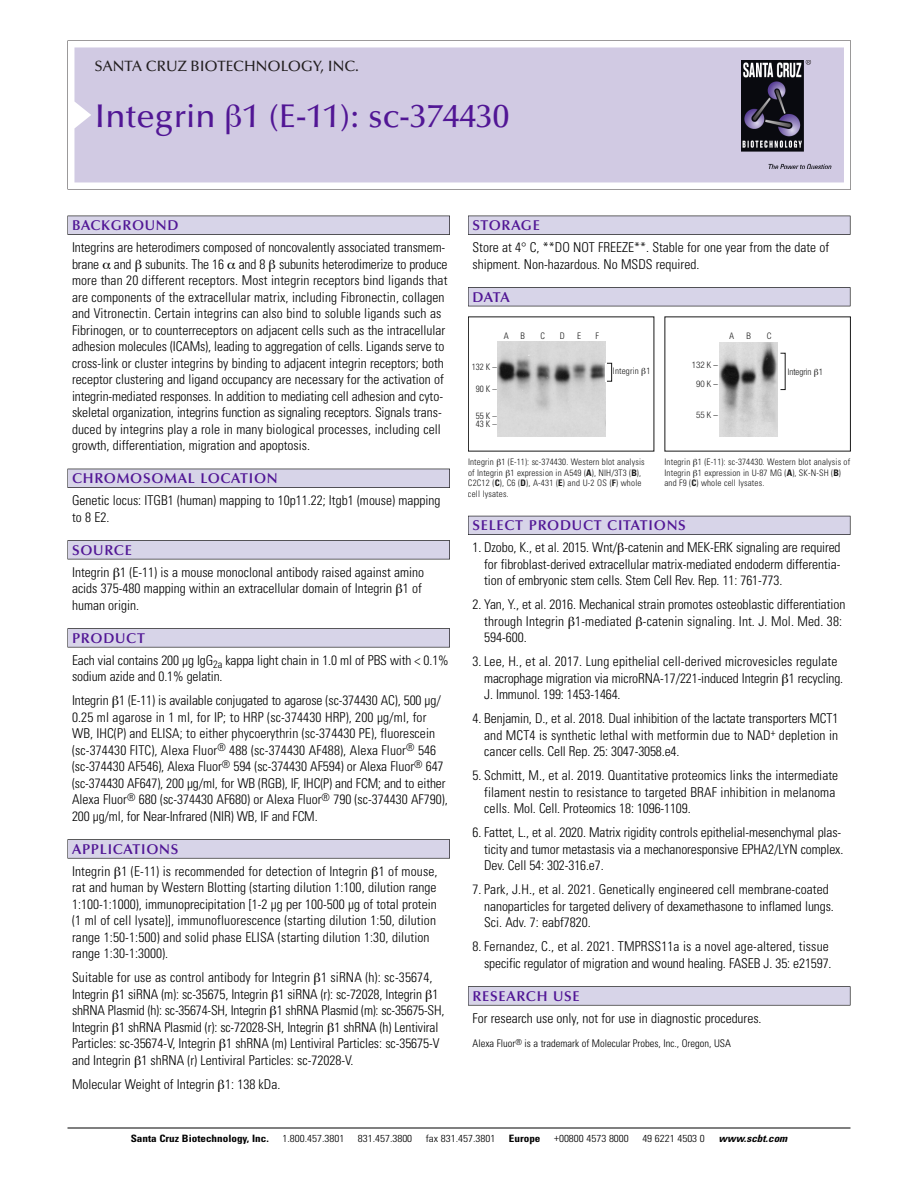
<style>
.page{position:relative;width:918px;height:1188px;background:#fff}
.page>*{position:absolute;margin:0;border:0;box-sizing:border-box;transform-origin:0 0}
.t1{font:500 33px "Optima";color:#511695}
.t2{font:500 15px "Optima";color:#231f20}
.t3{font:600 14.25px "Optima";letter-spacing:.05em;color:#511695}
.t4{font:300 condensed 13.5px/16.5px "Univers";color:#000}
.t5{font:300 condensed 10.5px "Univers";color:#000}
.t6{font:300 condensed 10.2px "Univers";color:#000;scale:1.1 1}
.t7{font:700 condensed 10.2px "Univers";color:#000;scale:1.1 1}
.t8{font:italic 700 condensed 10.2px "Univers";color:#000;scale:1.1 1}
.t9{font:300 condensed 9px/10.5px "Univers";letter-spacing:.015em;color:#191919}
.t10{font:300 condensed 9px/19.5px "Helvetica Neue";color:#191919;text-align:center}
.s1{font-weight:700}
</style>
<div class="page">
<svg style="left:74px;top:41px;width:777px;height:148px"></svg>
<div style="left:74px;top:47px;width:770px;height:135px;background:#d1cae3"></div>
<img style="left:741px;top:60px;width:90px;height:108px">
<div style="left:68px;top:216px;width:382px;height:19px;background:#535256"></div>
<div style="left:68px;top:216px;width:381px;height:18px;background:#d7d4e8"></div>
<div style="left:68px;top:469px;width:382px;height:19px;background:#525156"></div>
<div style="left:68px;top:469px;width:381px;height:18px;background:#d7d4e8"></div>
<div style="left:68px;top:540px;width:382px;height:19px;background:#545357"></div>
<div style="left:68px;top:541px;width:381px;height:18px;background:#d7d4e8"></div>
<div style="left:68px;top:628px;width:382px;height:19px;background:#575659"></div>
<div style="left:68px;top:629px;width:381px;height:18px;background:#d7d4e8"></div>
<svg style="left:68px;top:839px;width:382px;height:20px"></svg>
<div style="left:68px;top:840px;width:381px;height:18px;background:#d7d4e8"></div>
<div style="left:468px;top:216px;width:382px;height:19px;background:#535256"></div>
<div style="left:468px;top:216px;width:382px;height:18px;background:#d7d4e8"></div>
<div style="left:468px;top:287px;width:382px;height:19px;background:#515155"></div>
<div style="left:468px;top:288px;width:382px;height:18px;background:#d7d4e8"></div>
<div style="left:468px;top:516px;width:382px;height:19px;background:#535259"></div>
<div style="left:468px;top:516px;width:382px;height:18px;background:#d7d4e8"></div>
<svg style="left:468px;top:986px;width:382px;height:20px"></svg>
<div style="left:468px;top:987px;width:382px;height:18px;background:#d7d4e8"></div>
<hr style="left:68px;top:1128px;width:782px;height:1px;background:#000">
<img style="left:498px;top:342px;width:107px;height:95px">
<div style="left:607px;top:363px;width:5px;height:18px;border:1px solid #191919"></div>
<img style="left:720px;top:342px;width:58px;height:94px">
<svg style="left:227px;top:105px;width:14px;height:29px"></svg>
<p class="t2" style="left:94px;top:60px;width:266px">SANTA CRUZ BIOTECHNOLOGY, INC.</p>
<p class="t1" style="left:94px;top:102px;width:416px">Integrin 1 (E-11): sc-374430</p>
<p class="t3" style="left:72px;top:219px;width:108px">BACKGROUND</p>
<p class="t4" style="left:72px;top:240px;width:377px">Integrins are heterodimers composed of noncovalently associated transmem&shy;brane and subunits. The 16 and 8 subunits heterodimerize to produce more than 20 different receptors. Most integrin receptors bind ligands that are components of the extracellular matrix, including Fibronectin, collagen and Vitronectin. Certain integrins can also bind to soluble ligands such as Fibrinogen, or to counterreceptors on adjacent cells such as the intracellular adhesion molecules (ICAMs), leading to aggregation of cells. Ligands serve to cross-link or cluster integrins by binding to adjacent integrin receptors; both receptor clustering and ligand occupancy are necessary for the activation of integrin-mediated responses. In addition to mediating cell adhesion and cyto&shy;skeletal organization, integrins function as signaling receptors. Signals trans&shy;duced by integrins play a role in many biological processes, including cell growth, differentiation, migration and apoptosis.</p>
<p class="t3" style="left:72px;top:472px;width:207px">CHROMOSOMAL LOCATION</p>
<p class="t4" style="left:72px;top:493px;width:370px">Genetic locus: ITGB1 (human) mapping to 10p11.22; Itgb1 (mouse) mapping to 8 E2.</p>
<p class="t3" style="left:72px;top:544px;width:61px">SOURCE</p>
<p class="t4" style="left:72px;top:565px;width:354px">Integrin 1 (E-11) is a mouse monoclonal antibody raised against amino acids 375-480 mapping within an extracellular domain of Integrin 1 of human origin.</p>
<p class="t3" style="left:72px;top:632px;width:74px">PRODUCT</p>
<p class="t4" style="left:72px;top:653px;width:378px">Each vial contains 200 µg IgG<sub>2a</sub> kappa light chain in 1.0 ml of PBS with &lt; 0.1% sodium azide and 0.1% gelatin.</p>
<p class="t4" style="left:72px;top:694px;width:377px">Integrin 1 (E-11) is available conjugated to agarose (sc-374430 AC), 500 µg/ 0.25 ml agarose in 1 ml, for IP; to HRP (sc-374430 HRP), 200 µg/ml, for WB, IHC(P) and ELISA; to either phycoerythrin (sc-374430 PE), fluorescein (sc-374430 FITC), Alexa Fluor<sup>®</sup> 488 (sc-374430 AF488), Alexa Fluor<sup>®</sup> 546 (sc-374430 AF546), Alexa Fluor<sup>®</sup> 594 (sc-374430 AF594) or Alexa Fluor<sup>®</sup> 647 (sc-374430 AF647), 200 µg/ml, for WB (RGB), IF, IHC(P) and FCM; and to either Alexa Fluor<sup>®</sup> 680 (sc-374430 AF680) or Alexa Fluor<sup>®</sup> 790 (sc-374430 AF790), 200 µg/ml, for Near-Infrared (NIR) WB, IF and FCM.</p>
<p class="t3" style="left:72px;top:843px;width:108px">APPLICATIONS</p>
<p class="t4" style="left:72px;top:864px;width:367px">Integrin 1 (E-11) is recommended for detection of Integrin 1 of mouse, rat and human by Western Blotting (starting dilution 1:100, dilution range 1:100-1:1000), immunoprecipitation [1-2 µg per 100-500 µg of total protein (1 ml of cell lysate)], immunofluorescence (starting dilution 1:50, dilution range 1:50-1:500) and solid phase ELISA (starting dilution 1:30, dilution range 1:30-1:3000).</p>
<p class="t4" style="left:72px;top:971px;width:374px">Suitable for use as control antibody for Integrin 1 siRNA (h): sc-35674, Integrin 1 siRNA (m): sc-35675, Integrin 1 siRNA (r): sc-72028, Integrin 1 shRNA Plasmid (h): sc-35674-SH, Integrin 1 shRNA Plasmid (m): sc-35675-SH, Integrin 1 shRNA Plasmid (r): sc-72028-SH, Integrin 1 shRNA (h) Lentiviral Particles: sc-35674-V, Integrin 1 shRNA (m) Lentiviral Particles: sc-35675-V and Integrin 1 shRNA (r) Lentiviral Particles: sc-72028-V.</p>
<p class="t4" style="left:72px;top:1077px;width:210px">Molecular Weight of Integrin 1: 138 kDa.</p>
<p class="t3" style="left:473px;top:219px;width:69px">STORAGE</p>
<p class="t4" style="left:473px;top:240px;width:358px">Store at 4° C, **DO NOT FREEZE**. Stable for one year from the date of shipment. Non-hazardous. No MSDS required.</p>
<p class="t3" style="left:473px;top:291px;width:39px">DATA</p>
<p class="t9" style="left:504px;top:331px;width:7px">A</p>
<p class="t9" style="left:521px;top:331px;width:6px">B</p>
<p class="t9" style="left:541px;top:331px;width:6px">C</p>
<p class="t9" style="left:560px;top:331px;width:7px">D</p>
<p class="t9" style="left:577px;top:331px;width:5px">E</p>
<p class="t9" style="left:595px;top:331px;width:5px">F</p>
<p class="t10" style="left:729px;top:327px;width:6px">A</p>
<p class="t10" style="left:747px;top:327px;width:6px">B</p>
<p class="t10" style="left:767px;top:327px;width:6px">C</p>
<p class="t9" style="left:472px;top:363px;width:26px">132 K –</p>
<p class="t9" style="left:476px;top:385px;width:22px">90K–</p>
<p class="t9" style="left:476px;top:413px;width:22px;line-height:7.8px">55K–<br>43K–</p>
<p class="t9" style="left:613px;top:367px;width:39px">Integrin 1</p>
<p class="t10" style="left:692px;top:356px;width:28px">132 K –<br>90K–</p>
<p class="t10" style="left:696px;top:405px;width:23px">55K–</p>
<p class="t10" style="left:788px;top:363px;width:37px">Integrin 1</p>
<p class="t9" style="left:468px;top:458px;width:178px">Integrin 1 (E-11): sc-374430. Western blot analysis of Integrin 1 expression in A549 (<span class="s1">A</span>), NIH/3T3 (<span class="s1">B</span>), C2C12 (<span class="s1">C</span>), C6 (<span class="s1">D</span>), A-431 (<span class="s1">E</span>) and U-2 OS (<span class="s1">F</span>) whole cell lysates.</p>
<p class="t9" style="left:665px;top:458px;width:187px">Integrin 1 (E-11): sc-374430. Western blot analysis of<br>Integrin 1 expression in U-87 MG (<span class="s1">A</span>), SK-N-SH (<span class="s1">B</span>) and F9 (<span class="s1">C</span>) whole cell lysates.</p>
<p class="t3" style="left:473px;top:519px;width:215px">SELECT PRODUCT CITATIONS</p>
<p class="t4" style="left:484px;top:541px;width:358px;text-align:justify;text-indent:-12px">1. Dzobo, K., et al. 2015. Wnt/ -catenin and MEK-ERK signaling are required for fibroblast-derived extracellular matrix-mediated endoderm differentia&shy;tion of embryonic stem cells. Stem Cell Rev. Rep. 11: 761-773.</p>
<p class="t4" style="left:484px;top:598px;width:363px;text-indent:-12px">2. Yan, Y., et al. 2016. Mechanical strain promotes osteoblastic differentiation through Integrin 1-mediated -catenin signaling. Int. J. Mol. Med. 38:<br>594-600.</p>
<p class="t4" style="left:484px;top:655px;width:361px;text-indent:-12px">3. Lee, H., et al. 2017. Lung epithelial cell-derived microvesicles regulate macrophage migration via microRNA-17/221-induced Integrin 1 recycling.<br>J. Immunol. 199: 1453-1464.</p>
<p class="t4" style="left:484px;top:712px;width:356px;text-align:justify;text-indent:-12px">4. Benjamin, D., et al. 2018. Dual inhibition of the lactate transporters MCT1 and MCT4 is synthetic lethal with metformin due to NAD<sup>+</sup> depletion in cancer cells. Cell Rep. 25: 3047-3058.e4.</p>
<p class="t4" style="left:484px;top:769px;width:356px;text-indent:-12px">5. Schmitt, M., et al. 2019. Quantitative proteomics links the intermediate filament nestin to resistance to targeted BRAF inhibition in melanoma cells. Mol. Cell. Proteomics 18: 1096-1109.</p>
<p class="t4" style="left:484px;top:826px;width:361px;text-indent:-12px">6. Fattet, L., et al. 2020. Matrix rigidity controls epithelial-mesenchymal plas&shy;ticity and tumor metastasis via a mechanoresponsive EPHA2/LYN complex.<br>Dev. Cell 54: 302-316.e7.</p>
<p class="t4" style="left:484px;top:883px;width:351px;text-indent:-12px">7. Park, J.H., et al. 2021. Genetically engineered cell membrane-coated nanoparticles for targeted delivery of dexamethasone to inflamed lungs.<br>Sci. Adv. 7: eabf7820.</p>
<p class="t4" style="left:473px;top:940px;width:361px;text-align:right">8. Fernandez, C., et al. 2021. TMPRSS11a is a novel age-altered, tissue specific regulator of migration and wound healing. FASEB J. 35: e21597.</p>
<p class="t3" style="left:473px;top:990px;width:109px">RESEARCH USE</p>
<p class="t4" style="left:473px;top:1011px;width:291px">For research use only, not for use in diagnostic procedures.</p>
<p class="t5" style="left:473px;top:1039px;width:260px">Alexa Fluor<sup>®</sup> is a trademark of Molecular Probes, Inc., Oregon, USA</p>
<p class="t7" style="left:131px;top:1135px;width:127px">Santa Cruz Biotechnology, Inc.</p>
<p class="t6" style="left:282px;top:1135px;width:58px">1.800.457.3801</p>
<p class="t6" style="left:358px;top:1135px;width:51px">831.457.3800</p>
<p class="t6" style="left:426px;top:1135px;width:65px">fax 831.457.3801</p>
<p class="t7" style="left:509px;top:1135px;width:30px">Europe</p>
<p class="t6" style="left:554px;top:1135px;width:69px">+00800 4573 8000</p>
<p class="t6" style="left:642px;top:1135px;width:58px">49 6221 4503 0</p>
<p class="t8" style="left:719px;top:1135px;width:66px">www.scbt.com</p>
</div>
